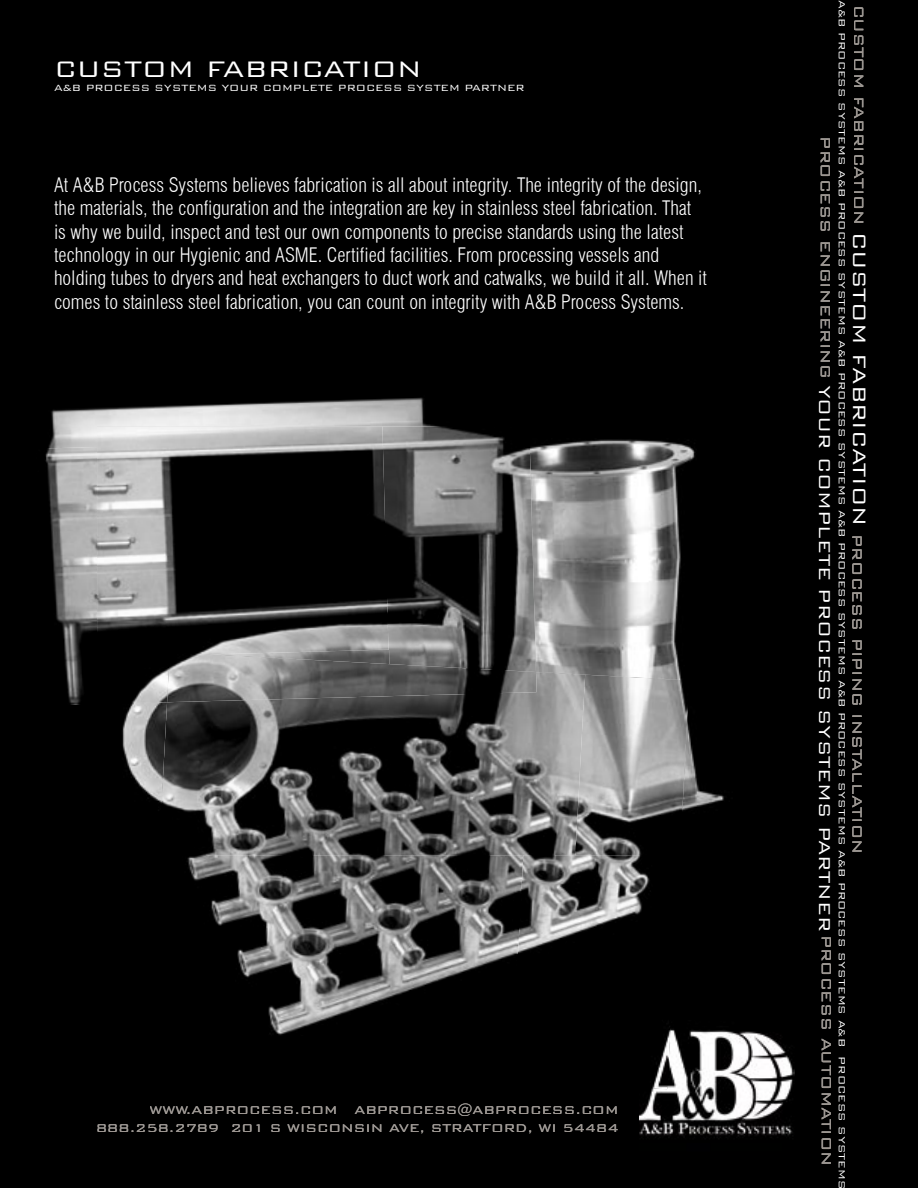
<style>
.page{position:relative;width:918px;height:1188px;background:#000}
.page>*{position:absolute;margin:0;border:0;box-sizing:border-box;transform-origin:0 0}
.t1{font:300 30px "Bank Gothic BT";color:#fff}
.t2{font:300 24px "Bank Gothic BT";color:#fff}
.t3{font:300 21px "Bank Gothic BT";color:#fff}
.t4{font:300 condensed 19.5px/23.4px "Swiss 721 BT";color:#fff}
.t5{font:300 18px "Bank Gothic BT";color:#bfbfbf}
.t6{font:300 15px/18px "Bank Gothic BT";color:#bfbfbf;text-align:right}
.t7{font:300 12px "Bank Gothic BT";letter-spacing:.01em;color:#fff}
</style>
<div class="page">
<img style="left:639px;top:1009px;width:155px;height:146px">
<img style="left:10px;top:333px;width:519px;height:117px">
<img style="left:12px;top:447px;width:85px;height:259px">
<img style="left:536px;top:427px;width:208px;height:267px">
<img style="left:689px;top:694px;width:55px;height:161px">
<img style="left:97px;top:704px;width:62px;height:151px">
<img style="left:97px;top:427px;width:285px;height:223px">
<img style="left:382px;top:427px;width:154px;height:225px">
<img style="left:97px;top:650px;width:293px;height:54px">
<img style="left:148px;top:855px;width:363px;height:226px">
<img style="left:511px;top:855px;width:169px;height:233px">
<img style="left:159px;top:672px;width:427px;height:183px">
<img style="left:574px;top:674px;width:115px;height:181px">
<img style="left:167px;top:652px;width:370px;height:50px">
<div style="left:807px;top:385px;width:28px;height:598px;background:#000"></div>
<div style="left:822px;top:983px;width:9px;height:181px;background:#000"></div>
<div style="left:821px;top:139px;width:9px;height:238px;background:#000"></div>
<div style="left:854px;top:7px;width:9px;height:216px;background:#000"></div>
<div style="left:853px;top:537px;width:9px;height:315px;background:#000"></div>
<div style="left:150px;top:1103px;width:467px;height:13px;background:#000"></div>
<div style="left:98px;top:1124px;width:521px;height:9px;background:#000"></div>
<h1 class="t1" style="left:54px;top:53px;width:370px">CUSTOM FABRICATION</h1>
<p class="t7" style="left:54px;top:82px;width:472px">A&amp;B PROCESS SYSTEMS YOUR COMPLETE PROCESS SYSTEM PARTNER</p>
<p class="t4" style="left:54px;top:173px;width:655px">At A&amp;B Process Systems believes fabrication is all about integrity. The integrity of the design, the materials, the configuration and the integration are key in stainless steel fabrication. That is why we build, inspect and test our own components to precise standards using the latest technology in our Hygienic and ASME. Certified facilities. From processing vessels and holding tubes to dryers and heat exchangers to duct work and catwalks, we build it all. When it comes to stainless steel fabrication, you can count on integrity with A&amp;B Process Systems.</p>
<p class="t6" style="left:96px;top:1101px;width:524px">WWW.ABPROCESS.COM ABPROCESS@ABPROCESS.COM<br>888.258.2789 201 S WISCONSIN AVE, STRATFORD, WI 54484</p>
<p class="t7" style="left:848px;top:0;width:1191px;rotate:90deg">A&amp;B PROCESS SYSTEMS A&amp;B PROCESS SYSTEMS A&amp;B PROCESS SYSTEMS A&amp;B PROCESS SYSTEMS A&amp;B PROCESS SYSTEMS A&amp;B PROCESS SYSTEMS A&amp;B PROCESS SYSTEMS</p>
<p class="t5" style="left:869px;top:4px;width:222px;rotate:90deg">CUSTOM FABRICATION</p>
<p class="t5" style="left:835px;top:136px;width:244px;rotate:90deg">PROCESS ENGINEERING</p>
<p class="t2" style="left:873px;top:232px;width:296px;rotate:90deg">CUSTOM FABRICATION</p>
<p class="t3" style="left:836px;top:385px;width:549px;rotate:90deg">YOUR COMPLETE PROCESS SYSTEMS PARTNER</p>
<p class="t5" style="left:867px;top:534px;width:321px;rotate:90deg">PROCESS PIPING INSTALLATION</p>
<p class="t5" style="left:836px;top:934px;width:233px;rotate:90deg">PROCESS AUTOMATION</p>
</div>
